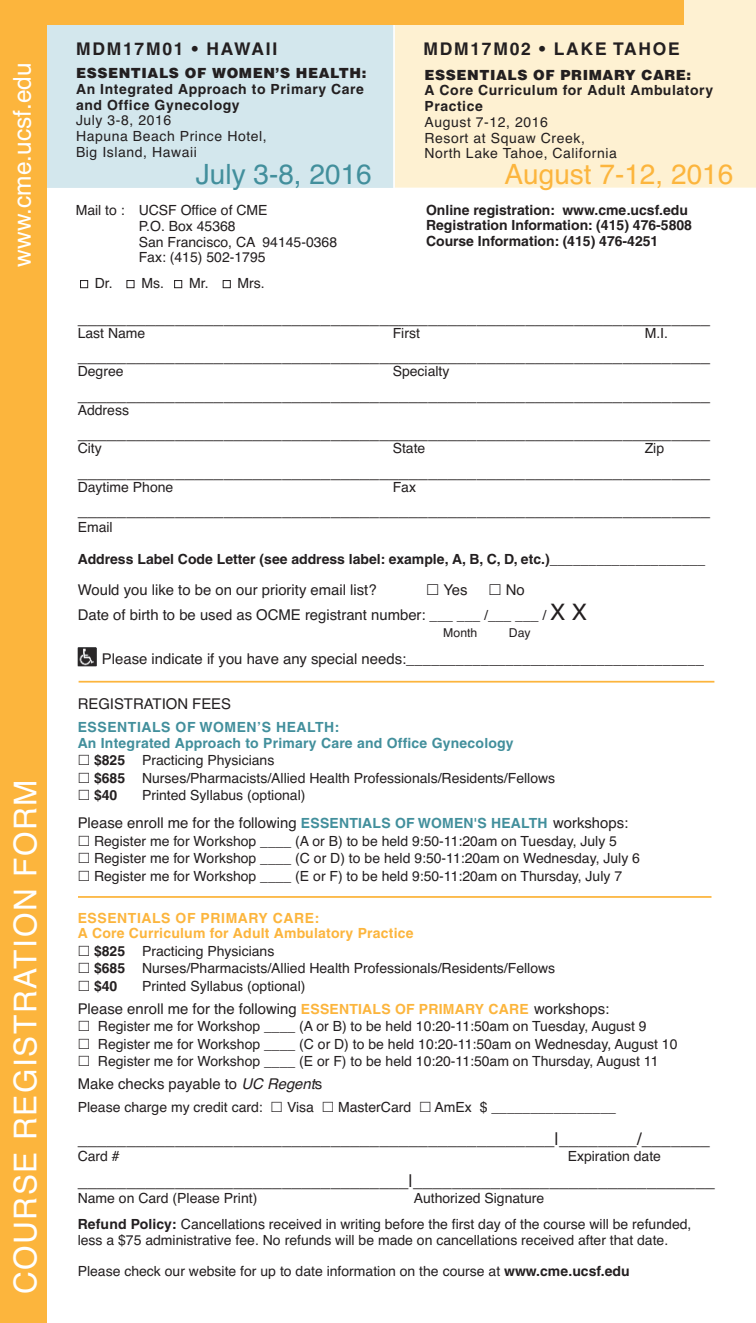
<style>
.page{position:relative;width:756px;height:1323px;background:#fff}
.page>*{position:absolute;margin:0;border:0;box-sizing:border-box;transform-origin:0 0}
.t1{font:31.5px "Helvetica";letter-spacing:.05em;color:#fff}
.t2{font:28px "Helvetica";color:#fcb53d}
.t3{font:28px "Helvetica";color:#428f9c}
.t4{font:24.5px "Helvetica";color:#fff}
.t5{font:17.5px "Helvetica";color:#231f20}
.t6{font:700 17.5px "Helvetica";letter-spacing:.1em;color:#231f20}
.t7{font:14.88px/24.5px "Helvetica";color:#231f20}
.t8{font:14px/17.5px "Helvetica";color:#231f20}
.t9{font:700 14px/15.8px "Helvetica";color:#231f20}
.t10{font:14px/15.8px "Helvetica";letter-spacing:.04em;color:#231f20}
.t11{font:700 14px/15.8px "Helvetica";letter-spacing:.04em;color:#231f20}
.t12{font:700 14px/15.8px "Helvetica";letter-spacing:.015em;color:#428f9c}
.t13{font:700 14px/15.8px "Helvetica";letter-spacing:.015em;color:#fcb53d}
.t14{font:900 14px "Helvetica";letter-spacing:.04em;color:#231f20}
.t15{font:12.25px "Helvetica";color:#231f20}
.s1{font-size:14px}
.s2{font-size:22.75px}
.s3{font-weight:700}
.s4{font-weight:700;font-size:14px;color:#428f9c}
.s5{font-weight:700;font-size:14px;color:#fcb53d}
.s6{font-style:italic}
</style>
<div class="page">
<div style="left:395px;top:0;width:361px;height:188px;background:#fef1d2"></div>
<div style="left:46px;top:24px;width:347px;height:164px;background:#d3e7ed"></div>
<hr style="left:79px;top:681px;width:635px;height:2px;background:#fcb53d">
<hr style="left:78px;top:896px;width:634px;height:2px;background:#fcb53d">
<div style="left:0;top:0;width:684px;height:24px;background:#fcb53d"></div>
<img style="left:78px;top:647px;width:19px;height:19px">
<div style="left:0;top:0;width:46px;height:1323px;background:#fcb53d"></div>
<h3 class="t4" style="left:8px;top:267px;width:206px;rotate:-90deg">www.cme.ucsf.edu</h3>
<h1 class="t1" style="left:7px;top:1294px;width:517px;rotate:-90deg">COURSE REGISTRATION FORM</h1>
<p class="t6" style="left:76px;top:43px;width:203px">MDM17M01 • HAWAII</p>
<p class="t6" style="left:423px;top:42px;width:258px">MDM17M02 • LAKE TAHOE</p>
<p class="t14" style="left:425px;top:67px;width:268px">ESSENTIALS OF PRIMARY CARE:</p>
<p class="t11" style="left:425px;top:84px;width:290px">A Core Curriculum for Adult Ambulatory<br>Practice</p>
<p class="t10" style="left:425px;top:114px;width:194px">August 7-12, 2016<br>Resort at Squaw Creek,<br>North Lake Tahoe, California</p>
<p class="t14" style="left:76px;top:65px;width:292px">ESSENTIALS OF WOMEN’S HEALTH:</p>
<p class="t11" style="left:76px;top:83px;width:290px">An Integrated Approach to Primary Care and Office Gynecology</p>
<p class="t10" style="left:76px;top:113px;width:192px">July 3-8, 2016<br>Hapuna Beach Prince Hotel,<br>Big Island, Hawaii</p>
<h2 class="t3" style="left:196px;top:158px;width:177px">July 3-8, 2016</h2>
<h2 class="t2" style="left:505px;top:158px;width:230px">August 7-12, 2016</h2>
<p class="t8" style="left:139px;top:202px;width:200px;line-height:15.8px;text-indent:-63px">Mail to : UCSF Office of CME<br>P.O. Box 45368<br>San Francisco, CA 94145-0368<br>Fax: (415) 502-1795</p>
<p class="t9" style="left:426px;top:203px;width:268px">Online registration: www.cme.ucsf.edu<br>Registration Information: (415) 476-5808<br>Course Information: (415) 476-4251</p>
<p class="t8" style="left:95px;top:275px;width:71px">Dr. Ms.</p>
<p class="t8" style="left:189px;top:275px;width:77px">Mr. Mrs.</p>
<p class="t5" style="left:78px;top:308px;width:634px">_________________________________________________________________</p>
<p class="t8" style="left:78px;top:324px;width:69px">Last Name</p>
<p class="t8" style="left:393px;top:324px;width:29px">First</p>
<p class="t8" style="left:645px;top:324px;width:25px">M.I.</p>
<p class="t5" style="left:78px;top:346px;width:634px">_________________________________________________________________</p>
<p class="t8" style="left:78px;top:363px;width:47px">Degree</p>
<p class="t8" style="left:393px;top:363px;width:58px">Specialty</p>
<p class="t5" style="left:78px;top:385px;width:634px">_________________________________________________________________</p>
<p class="t8" style="left:78px;top:401px;width:53px">Address</p>
<p class="t5" style="left:78px;top:423px;width:634px">_________________________________________________________________</p>
<p class="t8" style="left:78px;top:440px;width:26px">City</p>
<p class="t8" style="left:393px;top:440px;width:34px">State</p>
<p class="t8" style="left:645px;top:440px;width:21px">Zip</p>
<p class="t5" style="left:78px;top:462px;width:634px">_________________________________________________________________</p>
<p class="t8" style="left:78px;top:478px;width:97px">Daytime Phone</p>
<p class="t8" style="left:393px;top:478px;width:25px">Fax</p>
<p class="t5" style="left:78px;top:500px;width:634px">_________________________________________________________________</p>
<p class="t8" style="left:78px;top:519px;width:37px">Email</p>
<p class="t9" style="left:78px;top:552px;width:629px">Address Label Code Letter (see address label: example, A, B, C, D, etc.)____________________</p>
<p class="t7" style="left:78px;top:578px;width:301px">Would you like to be on our priority email list?</p>
<p class="t7" style="left:443px;top:578px;width:26px">Yes</p>
<p class="t7" style="left:78px;top:578px;width:511px;text-indent:428px">No<br>Date of birth to be used as OCME registrant number: <span class="s1">___ ___ /___ ___ /</span> <span class="s2">X X</span></p>
<p class="t15" style="left:443px;top:626px;width:36px">Month</p>
<p class="t15" style="left:509px;top:626px;width:23px">Day</p>
<p class="t7" style="left:102px;top:646px;width:604px">Please indicate if you have any special needs:____________________________________</p>
<p class="t7" style="left:78px;top:692px;width:155px">REGISTRATION FEES</p>
<p class="t12" style="left:78px;top:720px;width:438px">ESSENTIALS OF WOMEN’S HEALTH:<br>An Integrated Approach to Primary Care and Office Gynecology</p>
<p class="t8" style="left:94px;top:752px;width:463px"><span class="s3">$825</span> Practicing Physicians<br><span class="s3">$685</span> Nurses/Pharmacists/Allied Health Professionals/Residents/Fellows <span class="s3">$40</span></p>
<p class="t8" style="left:142px;top:787px;width:165px">Printed Syllabus (optional)</p>
<p class="t7" style="left:78px;top:811px;width:552px">Please enroll me for the following <span class="s4">ESSENTIALS OF WOMEN'S HEALTH</span> workshops:</p>
<p class="t8" style="left:94px;top:832px;width:548px">Register me for Workshop ____ (A or B) to be held 9:50-11:20am on Tuesday, July 5<br>Register me for Workshop ____ (C or D) to be held 9:50-11:20am on Wednesday, July 6<br>Register me for Workshop ____ (E or F) to be held 9:50-11:20am on Thursday, July 7</p>
<p class="t13" style="left:78px;top:911px;width:337px">ESSENTIALS OF PRIMARY CARE:<br>A Core Curriculum for Adult Ambulatory Practice</p>
<p class="t8" style="left:94px;top:942px;width:463px"><span class="s3">$825</span> Practicing Physicians<br><span class="s3">$685</span> Nurses/Pharmacists/Allied Health Professionals/Residents/Fellows <span class="s3">$40</span></p>
<p class="t8" style="left:142px;top:977px;width:165px">Printed Syllabus (optional)</p>
<p class="t7" style="left:78px;top:996px;width:533px">Please enroll me for the following <span class="s5">ESSENTIALS OF PRIMARY CARE</span> workshops:</p>
<p class="t8" style="left:98px;top:1018px;width:581px">Register me for Workshop ____ (A or B) to be held 10:20-11:50am on Tuesday, August 9<br>Register me for Workshop ____ (C or D) to be held 10:20-11:50am on Wednesday, August 10<br>Register me for Workshop ____ (E or F) to be held 10:20-11:50am on Thursday, August 11</p>
<p class="t7" style="left:78px;top:1072px;width:246px">Make checks payable to <span class="s6">UC Regent</span>s</p>
<p class="t8" style="left:78px;top:1098px;width:187px">Please charge my credit card:</p>
<p class="t8" style="left:287px;top:1098px;width:28px">Visa</p>
<p class="t8" style="left:338px;top:1098px;width:75px">MasterCard</p>
<p class="t8" style="left:435px;top:1098px;width:183px">AmEx $ ________________</p>
<p class="t5" style="left:78px;top:1129px;width:634px">_________________________________________________|________/_______</p>
<p class="t8" style="left:78px;top:1147px;width:44px">Card #</p>
<p class="t8" style="left:568px;top:1147px;width:95px">Expiration date</p>
<p class="t5" style="left:78px;top:1171px;width:639px">__________________________________|_______________________________</p>
<p class="t8" style="left:78px;top:1189px;width:181px">Name on Card (Please Print)</p>
<p class="t8" style="left:78px;top:1185px;width:615px;line-height:26.2px;text-indent:336px">Authorized Signature<br><span class="s3">Refund Policy:</span> Cancellations received in writing before the first day of the course will be refunded,</p>
<p class="t8" style="left:78px;top:1231px;width:592px">less a $75 administrative fee. No refunds will be made on cancellations received after that date.</p>
<p class="t8" style="left:78px;top:1263px;width:554px">Please check our website for up to date information on the course at <span class="s3">www.cme.ucsf.edu</span></p>
</div>
